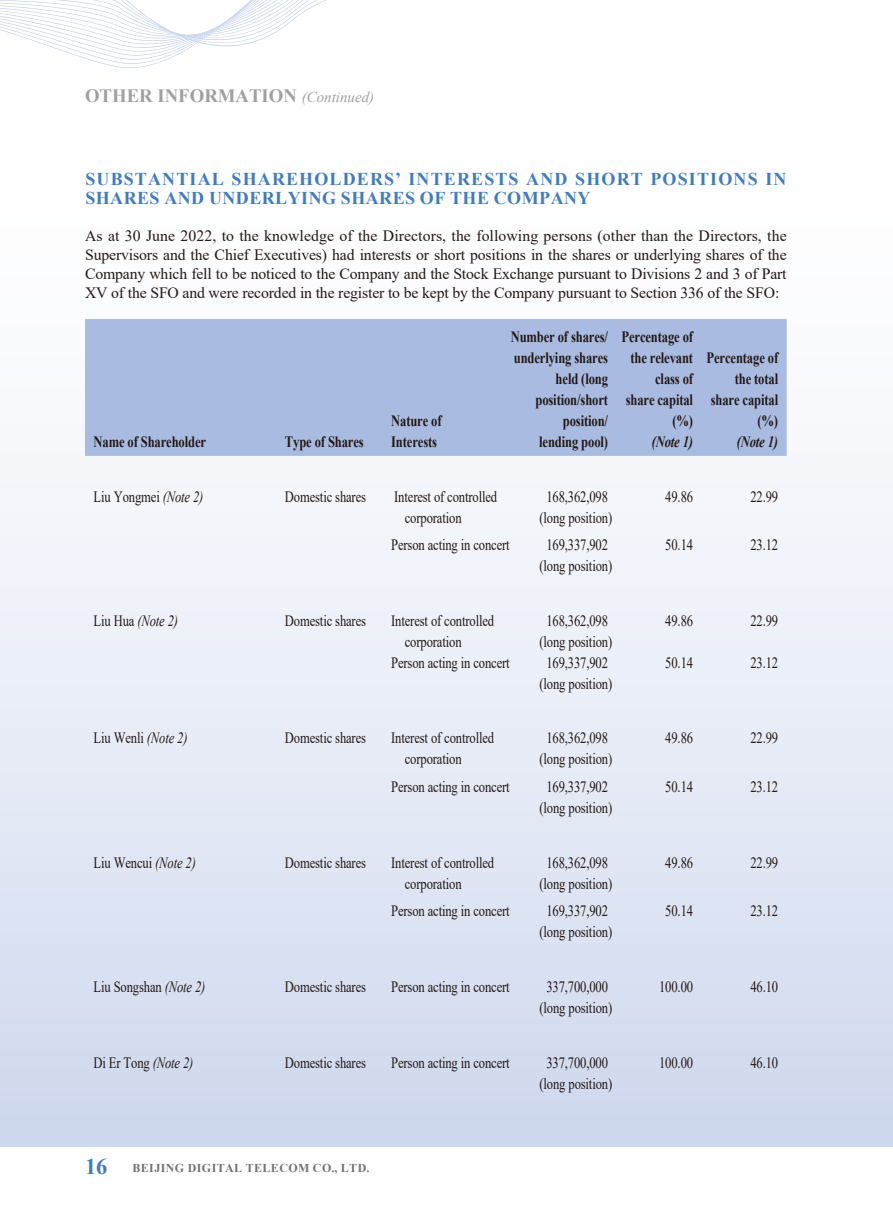
<style>
.page{position:relative;width:893px;height:1212px;background:#fff}
.page>*{position:absolute;margin:0;border:0;box-sizing:border-box;transform-origin:0 0}
.t1{font:700 18.75px "Times New Roman";color:#a0a0a1}
.t2{font:700 18px/18.8px "Times New Roman";letter-spacing:.065em;color:#3f7cc0}
.t3{font:15.75px/21px "Times New Roman";letter-spacing:-.01em;color:#231916;text-align:center;scale:.8 1}
.t4{font:15.75px/18.8px "Times New Roman";letter-spacing:-.01em;color:#231916;text-align:justify}
.t5{font:700 15.75px/21px "Times New Roman";letter-spacing:-.01em;color:#231916;text-align:right;scale:.8 1}
.t6{font:italic 700 15.75px "Times New Roman";letter-spacing:-.01em;color:#231916;scale:.8 1}
.t7{font:italic 15.75px "Times New Roman";color:#231916;scale:.8 1}
.t8{font:700 12px "Times New Roman";letter-spacing:.035em;color:#727272}
.s1{font-weight:400;font-style:italic;font-size:15px}
.s2{font-style:italic}
.s3{font-style:normal}
.s4{font-size:22.5px;color:#3f7cc0}
</style>
<div class="page">
<div style="left:0;top:0;width:893px;height:1147px;background:linear-gradient(to bottom,#fff,#d2dbef)"></div>
<svg style="left:0;top:0;width:526px;height:68px"></svg>
<div style="left:85px;top:319px;width:702px;height:137px;background:#a9bbe0"></div>
<p class="t1" style="left:85px;top:82px;width:291px">OTHER INFORMATION <span class="s1">(Continued)</span></p>
<p class="t2" style="left:85px;top:169px;width:703px">SUBSTANTIAL SHAREHOLDERS’ INTERESTS AND SHORT POSITIONS IN<br>SHARES AND UNDERLYING SHARES OF THE COMPANY</p>
<p class="t4" style="left:85px;top:226px;width:703px">As at 30 June 2022, to the knowledge of the Directors, the following persons (other than the Directors, the Supervisors and the Chief Executives) had interests or short positions in the shares or underlying shares of the Company which fell to be noticed to the Company and the Stock Exchange pursuant to Divisions 2 and 3 of Part XV of the SFO and were recorded in the register to be kept by the Company pursuant to Section 336 of the SFO:</p>
<p class="t5" style="left:94px;top:431px;width:142px">Name of Shareholder</p>
<p class="t5" style="left:285px;top:431px;width:100px">Type of Shares</p>
<p class="t5" style="left:391px;top:410px;width:65px;text-align:left">Nature of<br>Interests</p>
<p class="t5" style="left:511px;top:326px;width:123px">Number of shares/ underlying shares held (long position/short position/<br>lending pool)</p>
<p class="t5" style="left:621px;top:326px;width:91px">Percentage of the relevant class of<br>share capital (%)</p>
<p class="t6" style="left:652px;top:430px;width:53px">(Note 1)</p>
<p class="t5" style="left:707px;top:346px;width:91px">Percentage of the total share capital (%)</p>
<p class="t6" style="left:737px;top:430px;width:53px">(Note 1)</p>
<p class="t3" style="left:94px;top:485px;width:139px">Liu Yongmei <span class="s2">(Note 2)</span></p>
<p class="t3" style="left:285px;top:485px;width:103px">Domestic shares</p>
<p class="t3" style="left:405px;top:485px;width:117px;text-align:left;text-indent:-11px">Interest of controlled corporation</p>
<p class="t3" style="left:539px;top:485px;width:92px">168,362,098 (long position)</p>
<p class="t3" style="left:665px;top:485px;width:36px">49.86</p>
<p class="t3" style="left:750px;top:485px;width:36px">22.99</p>
<p class="t3" style="left:391px;top:534px;width:150px">Person acting in concert</p>
<p class="t3" style="left:539px;top:534px;width:92px">169,337,902 (long position)</p>
<p class="t3" style="left:665px;top:534px;width:36px">50.14</p>
<p class="t3" style="left:750px;top:534px;width:36px">23.12</p>
<p class="t7" style="left:94px;top:609px;width:107px"><span class="s3">Liu Hua</span> (Note 2)</p>
<p class="t3" style="left:285px;top:609px;width:103px">Domestic shares</p>
<p class="t3" style="left:391px;top:609px;width:130px">Interest of controlled</p>
<p class="t3" style="left:405px;top:630px;width:73px">corporation</p>
<p class="t3" style="left:391px;top:651px;width:150px">Person acting in concert</p>
<p class="t3" style="left:539px;top:609px;width:92px">168,362,098 (long position)<br>169,337,902 (long position)</p>
<p class="t3" style="left:665px;top:609px;width:36px">49.86</p>
<p class="t3" style="left:665px;top:651px;width:36px">50.14</p>
<p class="t3" style="left:750px;top:609px;width:36px">22.99</p>
<p class="t3" style="left:750px;top:651px;width:36px">23.12</p>
<p class="t3" style="left:94px;top:727px;width:119px">Liu Wenli <span class="s2">(Note 2)</span></p>
<p class="t3" style="left:285px;top:727px;width:103px">Domestic shares</p>
<p class="t3" style="left:405px;top:727px;width:113px;text-align:left;text-indent:-14px">Interest of controlled corporation</p>
<p class="t3" style="left:539px;top:727px;width:92px">168,362,098 (long position)</p>
<p class="t3" style="left:665px;top:727px;width:36px">49.86</p>
<p class="t3" style="left:750px;top:727px;width:36px">22.99</p>
<p class="t3" style="left:391px;top:775px;width:150px">Person acting in concert</p>
<p class="t3" style="left:539px;top:775px;width:92px">169,337,902 (long position)</p>
<p class="t3" style="left:665px;top:775px;width:36px">50.14</p>
<p class="t3" style="left:750px;top:775px;width:36px">23.12</p>
<p class="t3" style="left:94px;top:851px;width:129px">Liu Wencui <span class="s2">(Note 2)</span></p>
<p class="t3" style="left:285px;top:851px;width:103px">Domestic shares</p>
<p class="t3" style="left:405px;top:851px;width:113px;text-align:left;text-indent:-14px">Interest of controlled corporation</p>
<p class="t3" style="left:539px;top:851px;width:92px">168,362,098 (long position)</p>
<p class="t3" style="left:665px;top:851px;width:36px">49.86</p>
<p class="t3" style="left:750px;top:851px;width:36px">22.99</p>
<p class="t3" style="left:391px;top:900px;width:150px">Person acting in concert</p>
<p class="t3" style="left:539px;top:900px;width:92px">169,337,902 (long position)</p>
<p class="t3" style="left:665px;top:900px;width:36px">50.14</p>
<p class="t3" style="left:750px;top:900px;width:36px">23.12</p>
<p class="t3" style="left:94px;top:975px;width:141px">Liu Songshan <span class="s2">(Note 2)</span></p>
<p class="t3" style="left:285px;top:975px;width:103px">Domestic shares</p>
<p class="t3" style="left:391px;top:975px;width:150px">Person acting in concert</p>
<p class="t3" style="left:539px;top:975px;width:92px">337,700,000 (long position)</p>
<p class="t3" style="left:659px;top:975px;width:44px">100.00</p>
<p class="t3" style="left:750px;top:975px;width:36px">46.10</p>
<p class="t3" style="left:94px;top:1051px;width:126px">Di Er Tong <span class="s2">(Note 2)</span></p>
<p class="t3" style="left:285px;top:1051px;width:103px">Domestic shares</p>
<p class="t3" style="left:391px;top:1051px;width:150px">Person acting in concert</p>
<p class="t3" style="left:539px;top:1051px;width:92px">337,700,000 (long position)</p>
<p class="t3" style="left:659px;top:1051px;width:44px">100.00</p>
<p class="t3" style="left:750px;top:1051px;width:36px">46.10</p>
<p class="t8" style="left:85px;top:1159px;width:286px"><span class="s4">16</span> BEIJING DIGITAL TELECOM CO., LTD.</p>
</div>
